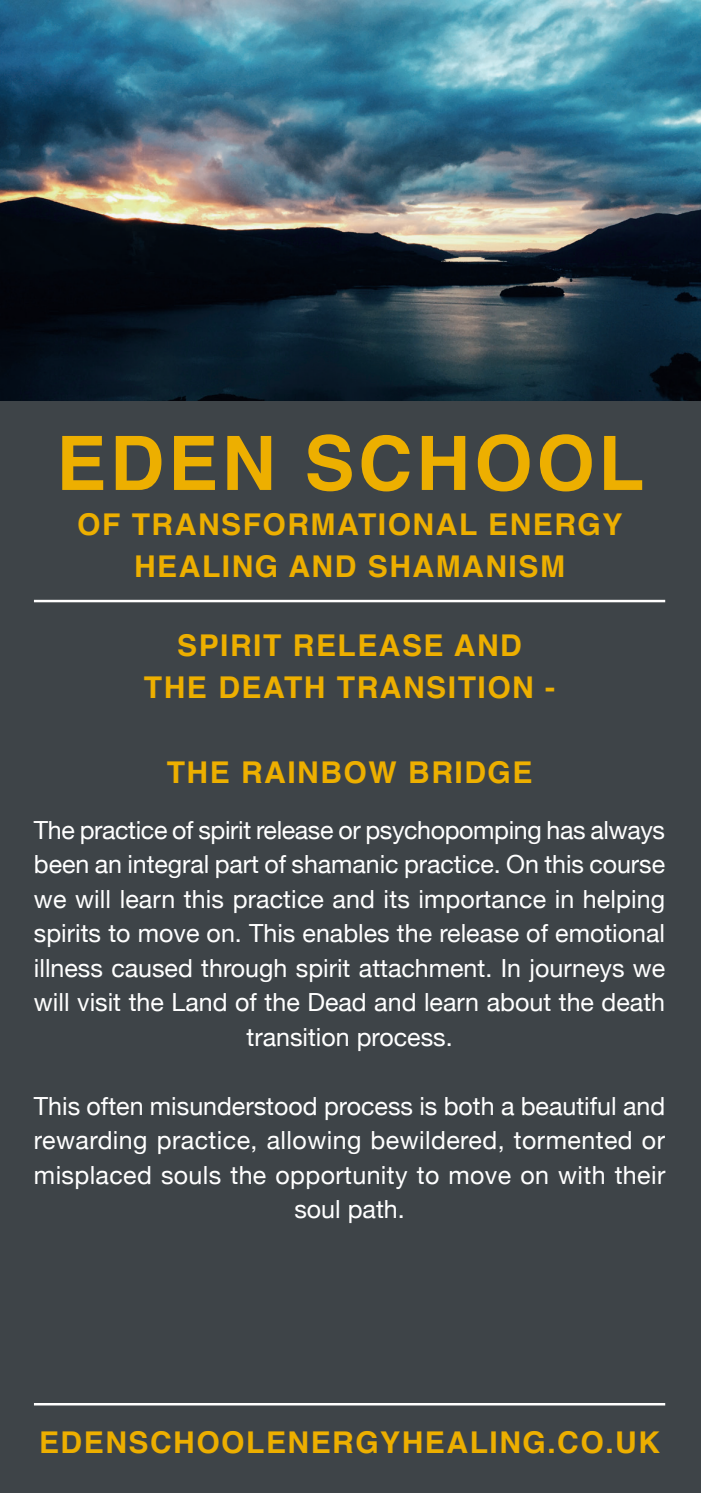
<style>
.page{position:relative;width:701px;height:1493px;background:#fff}
.page>*{position:absolute;margin:0;border:0;box-sizing:border-box;transform-origin:0 0}
.t1{font:700 75px "Helvetica";letter-spacing:.05em;color:#edaf00}
.t2{font:700 30px "Helvetica";letter-spacing:.05em;color:#edaf00}
.Paragraph_Style_1{font:25px/34.5px "Helvetica Neue";color:#fff;text-align:center}
</style>
<div class="page">
<div style="left:0;top:401px;width:700px;height:1091px;background:#3e4448"></div>
<hr style="left:34px;top:600px;width:631px;height:2px;background:#fff">
<hr style="left:34px;top:1402px;width:631px;height:3px;background:#fff">
<img style="left:0;top:0;width:700px;height:401px">
<svg style="left:698px;top:1487px;width:3px;height:6px"></svg>
<p class="t1" style="left:56px;top:403px;width:589px">EDEN SCHOOL</p>
<p class="t2" style="left:77px;top:500px;width:546px">OF TRANSFORMATIONAL ENERGY</p>
<p class="t2" style="left:134px;top:542px;width:432px">HEALING AND SHAMANISM</p>
<p class="t2" style="left:177px;top:621px;width:346px">SPIRIT RELEASE AND</p>
<p class="t2" style="left:144px;top:663px;width:412px">THE DEATH TRANSITION -</p>
<p class="t2" style="left:167px;top:748px;width:367px">THE RAINBOW BRIDGE</p>
<p class="Paragraph_Style_1" style="left:34px;top:814px;width:632px">The practice of spirit release or psychopomping has always been an integral part of shamanic practice. On this course we will learn this practice and its importance in helping spirits to move on. This enables the release of emotional illness caused through spirit attachment. In journeys we will visit the Land of the Dead and learn about the death transition process.</p>
<p class="Paragraph_Style_1" style="left:34px;top:1090px;width:632px">This often misunderstood process is both a beautiful and rewarding practice, allowing bewildered, tormented or misplaced souls the opportunity to move on with their soul path.</p>
<p class="t2" style="left:39px;top:1418px;width:622px">EDENSCHOOLENERGYHEALING.CO.UK</p>
</div>
